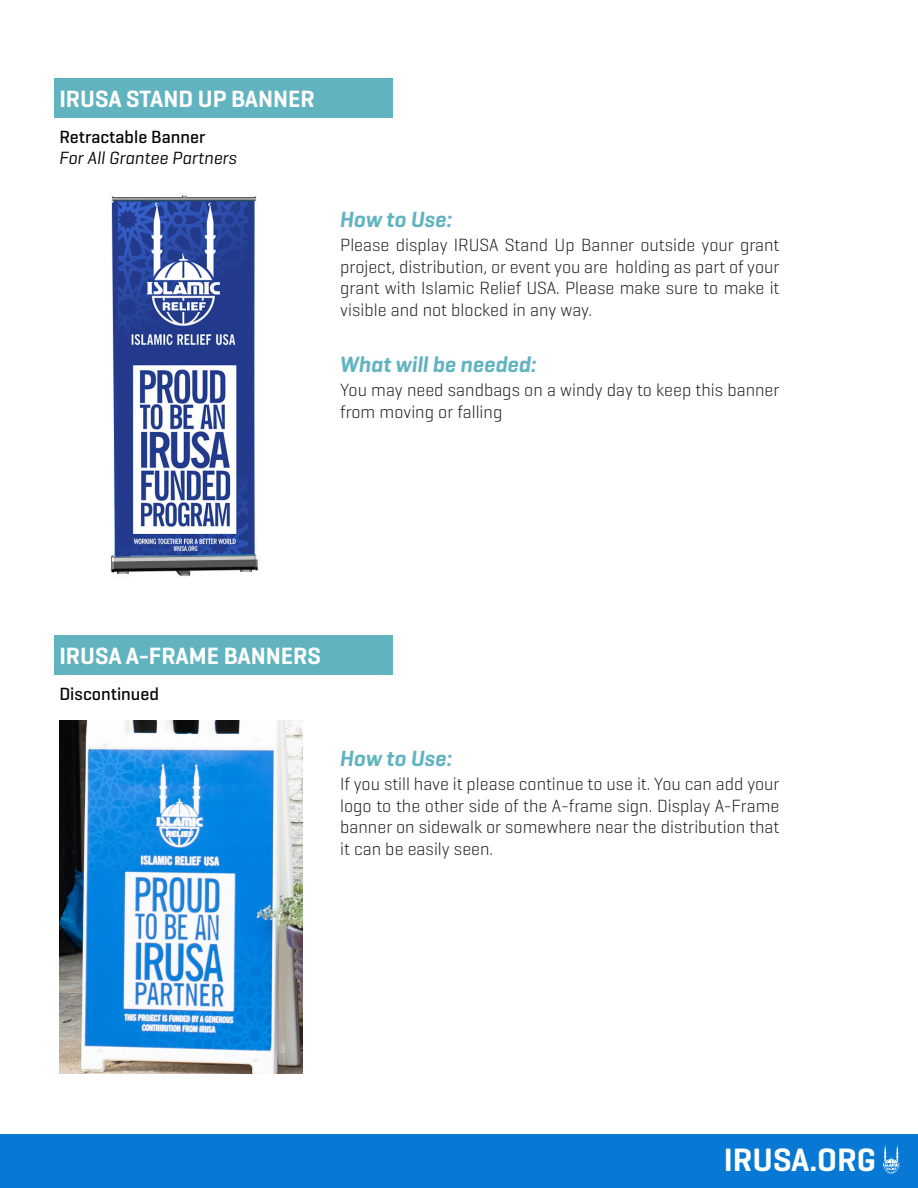
<style>
.page{position:relative;width:918px;height:1188px;background:#fff}
.page>*{position:absolute;margin:0;border:0;box-sizing:border-box;transform-origin:0 0}
.t1{font:600 33px "Geogrotesque";color:#fff}
.t2{font:600 24px "Geogrotesque";color:#fff}
.t3{font:italic 600 22.5px "Geogrotesque";color:#61b4bf}
.t4{font:300 18px/21.6px "Geogrotesque";color:#231f20;text-align:justify}
.t5{font:500 18px "Geogrotesque";color:#040503}
.t6{font:italic 18px "Geogrotesque";color:#040503}
</style>
<div class="page">
<div style="left:54px;top:635px;width:338px;height:40px;background:#61b4bf"></div>
<img style="left:59px;top:721px;width:243px;height:353px">
<div style="left:54px;top:78px;width:338px;height:40px;background:#61b4bf"></div>
<img style="left:111px;top:195px;width:147px;height:381px">
<div style="left:0;top:1134px;width:918px;height:54px;background:#0778d4"></div>
<svg style="left:883px;top:1145px;width:17px;height:28px"></svg>
<p class="t2" style="left:59px;top:83px;width:257px">IRUSA STAND UP BANNER</p>
<p class="t5" style="left:59px;top:125px;width:148px">Retractable Banner</p>
<p class="t6" style="left:59px;top:147px;width:180px">For All Grantee Partners</p>
<p class="t3" style="left:340px;top:205px;width:114px">How to Use:</p>
<p class="t4" style="left:340px;top:234px;width:441px">Please display IRUSA Stand Up Banner outside your grant project, distribution, or event you are holding as part of your grant with Islamic Relief USA. Please make sure to make it visible and not blocked in any way.</p>
<p class="t3" style="left:340px;top:350px;width:198px">What will be needed:</p>
<p class="t4" style="left:340px;top:379px;width:441px">You may need sandbags on a windy day to keep this banner from moving or falling</p>
<p class="t2" style="left:59px;top:640px;width:263px">IRUSA A-FRAME BANNERS</p>
<p class="t5" style="left:59px;top:682px;width:101px">Discontinued</p>
<p class="t3" style="left:340px;top:744px;width:114px">How to Use:</p>
<p class="t4" style="left:340px;top:773px;width:441px">If you still have it please continue to use it. You can add your logo to the other side of the A-frame sign. Display A-Frame banner on sidewalk or somewhere near the distribution that it can be easily seen.</p>
<p class="t1" style="left:724px;top:1139px;width:154px">IRUSA.ORG</p>
</div>
